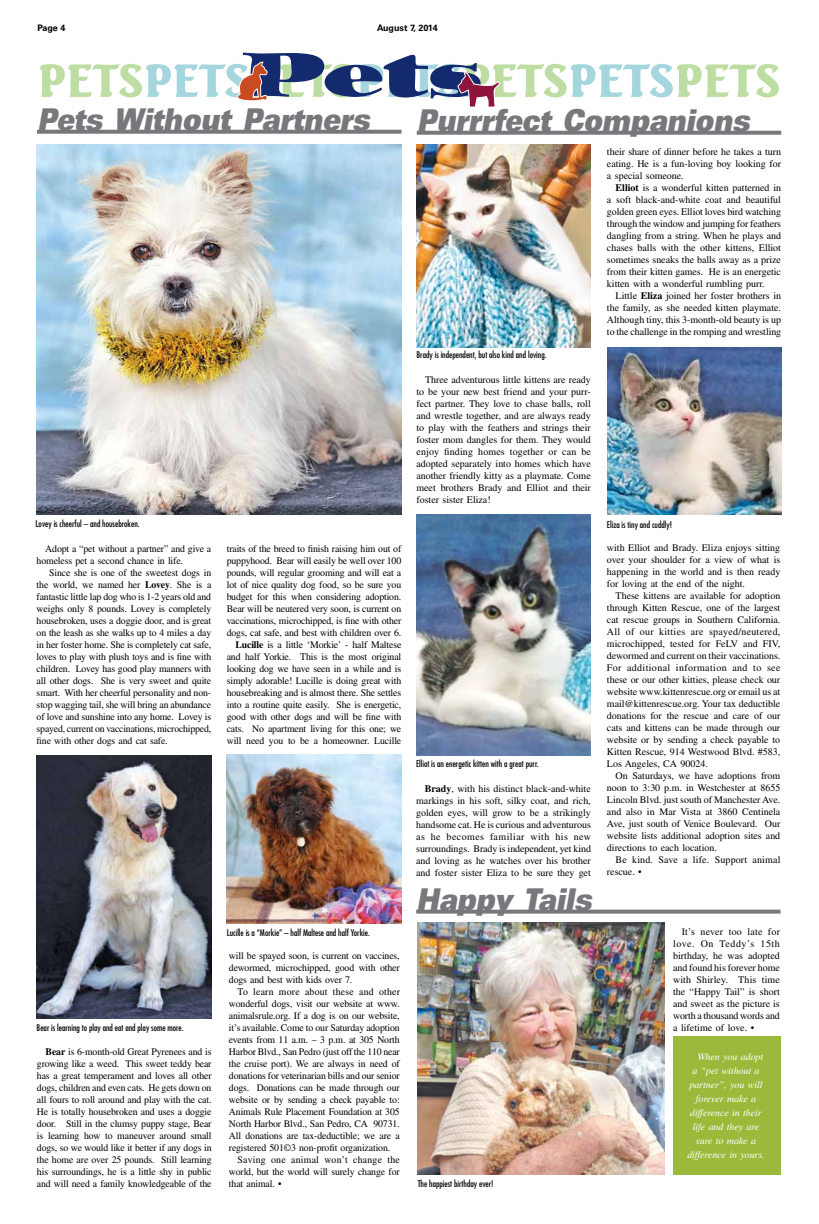
<style>
.page{position:relative;width:819px;height:1224px;background:#fff}
.page>*{position:absolute;margin:0;border:0;box-sizing:border-box;transform-origin:0 0}
.t1{font:italic 30px "Univers LT Std X Black Ex";color:#77787b;scale:.7 1}
.t2{font:10px/12px "Times LT Std";letter-spacing:-.015em;color:#000;text-align:justify}
.t3{font:italic 10px "Times LT Std";letter-spacing:-.01em;color:#fff}
.t4{font:10px/12px "Times LT Std";letter-spacing:.015em;color:#000}
.t5{font:10px "Times LT Std";letter-spacing:.02em;color:#000}
.t6{font:10px "Times LT Std";letter-spacing:.025em;color:#000}
.t7{font:condensed 9px "Futura Std";color:#000}
.t8{font:700 9px "Univers LT Std";color:#000}
.s1{font-weight:700}
</style>
<div class="page">
<svg style="left:40px;top:53px;width:739px;height:54px"></svg>
<svg style="left:37px;top:130px;width:364px;height:4px"></svg>
<svg style="left:417px;top:131px;width:364px;height:4px"></svg>
<svg style="left:416px;top:910px;width:364px;height:4px"></svg>
<img style="left:417px;top:922px;width:247px;height:253px">
<img style="left:37px;top:145px;width:364px;height:370px">
<img style="left:416px;top:515px;width:175px;height:240px">
<img style="left:417px;top:145px;width:174px;height:203px">
<img style="left:607px;top:348px;width:174px;height:167px">
<div style="left:673px;top:1037px;width:107px;height:138px;background:#9bba3c"></div>
<img style="left:37px;top:755px;width:174px;height:264px">
<img style="left:226px;top:754px;width:175px;height:169px">
<p class="t8" style="left:37px;top:23px;width:29px">Page 4</p>
<p class="t8" style="left:377px;top:22px;width:59px">AJuly 10, 2014</p>
<p class="t8" style="left:60px;top:22px;width:7px">1</p>
<p class="t8" style="left:383px;top:23px;width:56px">ugust 7, 2014</p>
<h1 class="t1" style="left:37px;top:101px;width:486px">Pets Without Partners</h1>
<h1 class="t1" style="left:417px;top:102px;width:487px">Purrrfect Companions</h1>
<p class="t7" style="left:36px;top:518px;width:106px">Lovey is cheerful – and housebroken.</p>
<p class="t2" style="left:37px;top:542px;width:176px;text-indent:9px">Adopt a “pet without a partner” and give a homeless pet a second chance in life.</p>
<p class="t2" style="left:37px;top:566px;width:176px;text-indent:13px">Since she is one of the sweetest dogs in the world, we named her <span class="s1">Lovey</span>. She is a fantastic little lap dog who is 1-2 years old and weighs only 8 pounds. Lovey is completely housebroken, uses a doggie door, and is great on the leash as she walks up to 4 miles a day in her foster home. She is completely cat safe, loves to play with plush toys and is fine with children. Lovey has good play manners with all other dogs. She is very sweet and quite smart. With her cheerful personality and non&shy;stop wagging tail, she will bring an abundance of love and sunshine into any home. Lovey is spayed, current on vaccinations, microchipped, fine with other dogs and cat safe.</p>
<p class="t7" style="left:37px;top:1022px;width:149px">Bear is learning to play and eat and play some more.</p>
<p class="t2" style="left:37px;top:1046px;width:176px;text-indent:9px"><span class="s1">Bear</span> is 6-month-old Great Pyrenees and is growing like a weed. This sweet teddy bear has a great temperament and loves all other dogs, children and even cats. He gets down on all fours to roll around and play with the cat.<br>He is totally housebroken and uses a doggie door. Still in the clumsy puppy stage, Bear is learning how to maneuver around small dogs, so we would like it better if any dogs in the home are over 25 pounds. Still learning his surroundings, he is a little shy in public and will need a family knowledgeable of the</p>
<p class="t2" style="left:227px;top:542px;width:176px;text-align:right">traits of the breed to finish raising him out of puppyhood. Bear will easily be well over 100 pounds, will regular grooming and will eat a lot of nice quality dog food, so be sure you budget for this when considering adoption.<br>Bear will be neutered very soon, is current on vaccinations, microchipped, is fine with other dogs, cat safe, and best with children over 6.<br><span class="s1">Lucille</span> is a little ‘Morkie’ - half Maltese and half Yorkie. This is the most original looking dog we have seen in a while and is simply adorable! Lucille is doing great with housebreaking and is almost there. She settles into a routine quite easily. She is energetic, good with other dogs and will be fine with cats. No apartment living for this one; we will need you to be a homeowner. Lucille</p>
<p class="t7" style="left:227px;top:927px;width:145px">Lucille is a “Morkie” – half Maltese and half Yorkie.</p>
<p class="t2" style="left:229px;top:950px;width:172px">will be spayed soon, is current on vaccines, dewormed, microchipped, good with other dogs and best with kids over 7.</p>
<p class="t5" style="left:238px;top:986px;width:164px">To learn more about these and other</p>
<p class="t2" style="left:229px;top:998px;width:172px">wonderful dogs, visit our website at www.</p>
<p class="t2" style="left:229px;top:1010px;width:172px">animalsrule.org. If a dog is on our website,</p>
<p class="t2" style="left:229px;top:1022px;width:172px">it’s available. Come to our Saturday adoption</p>
<p class="t2" style="left:229px;top:1034px;width:172px">events from 11 a.m. – 3 p.m. at 305 North</p>
<p class="t2" style="left:229px;top:1046px;width:172px">Harbor Blvd., San Pedro (just off the 110 near</p>
<p class="t2" style="left:229px;top:1058px;width:172px">the cruise port). We are always in need of</p>
<p class="t2" style="left:229px;top:1070px;width:172px">donations for veterinarian bills and our senior</p>
<p class="t2" style="left:229px;top:1082px;width:172px">dogs. Donations can be made through our</p>
<p class="t2" style="left:229px;top:1094px;width:172px">website or by sending a check payable to:</p>
<p class="t2" style="left:229px;top:1106px;width:172px">Animals Rule Placement Foundation at 305</p>
<p class="t2" style="left:229px;top:1118px;width:172px">North Harbor Blvd., San Pedro, CA 90731.</p>
<p class="t2" style="left:229px;top:1130px;width:172px">All donations are tax-deductible; we are a</p>
<p class="t2" style="left:229px;top:1142px;width:163px">registered 501©3 non-profit organization.</p>
<p class="t6" style="left:238px;top:1154px;width:164px">Saving one animal won’t change the</p>
<p class="t2" style="left:229px;top:1166px;width:172px">world, but the world will surely change for</p>
<p class="t2" style="left:229px;top:1178px;width:54px">that animal. •</p>
<p class="t7" style="left:416px;top:349px;width:132px">Brady is independent, but also kind and loving.</p>
<p class="t2" style="left:416px;top:374px;width:176px;text-indent:9px">Three adventurous little kittens are ready to be your new best friend and your purr&shy;fect partner. They love to chase balls, roll and wrestle together, and are always ready to play with the feathers and strings their foster mom dangles for them. They would enjoy finding homes together or can be adopted separately into homes which have another friendly kitty as a playmate. Come meet brothers Brady and Elliot and their foster sister Eliza!</p>
<p class="t7" style="left:416px;top:759px;width:124px">Elliot is an energetic kitten with a great purr.</p>
<p class="t2" style="left:416px;top:782px;width:176px;text-indent:9px"><span class="s1">Brady</span>, with his distinct black-and-white markings in his soft, silky coat, and rich, golden eyes, will grow to be a strikingly handsome cat. He is curious and adventurous as he becomes familiar with his new surroundings. Brady is independent, yet kind and loving as he watches over his brother and foster sister Eliza to be sure they get</p>
<h1 class="t1" style="left:416px;top:881px;width:262px">Happy Tails</h1>
<p class="t7" style="left:418px;top:1178px;width:77px">The happiest birthday ever!</p>
<p class="t2" style="left:607px;top:146px;width:176px">their share of dinner before he takes a turn eating. He is a fun-loving boy looking for a special someone.</p>
<p class="t2" style="left:607px;top:182px;width:176px;text-indent:9px"><span class="s1">Elliot</span> is a wonderful kitten patterned in a soft black-and-white coat and beautiful golden green eyes. Elliot loves bird watching through the window and jumping for feathers dangling from a string. When he plays and chases balls with the other kittens, Elliot sometimes sneaks the balls away as a prize from their kitten games. He is an energetic kitten with a wonderful rumbling purr.</p>
<p class="t2" style="left:607px;top:290px;width:176px;text-indent:9px">Little <span class="s1">Eliza</span> joined her foster brothers in the family, as she needed kitten playmate.<br>Although tiny, this 3-month-old beauty is up to the challenge in the romping and wrestling</p>
<p class="t7" style="left:607px;top:519px;width:67px">Eliza is tiny and cuddly!</p>
<p class="t2" style="left:607px;top:541px;width:175px">with Elliot and Brady. Eliza enjoys sitting over your shoulder for a view of what is happening in the world and is then ready for loving at the end of the night.</p>
<p class="t2" style="left:607px;top:589px;width:175px;text-indent:9px">These kittens are available for adoption through Kitten Rescue, one of the largest cat rescue groups in Southern California.<br>All of our kitties are spayed/neutered, microchipped, tested for FeLV and FIV, dewormed and current on their vaccinations.<br>For additional information and to see these or our other kitties, please check our website www.kittenrescue.org or email us at mail@kittenrescue.org. Your tax deductible donations for the rescue and care of our cats and kittens can be made through our website or by sending a check payable to Kitten Rescue, 914 Westwood Blvd. #583, Los Angeles, CA 90024.</p>
<p class="t2" style="left:607px;top:769px;width:175px;text-indent:9px">On Saturdays, we have adoptions from noon to 3:30 p.m. in Westchester at 8655<br>Lincoln Blvd. just south of Manchester Ave. and also in Mar Vista at 3860 Centinela Ave, just south of Venice Boulevard. Our website lists additional adoption sites and directions to each location.</p>
<p class="t4" style="left:607px;top:853px;width:175px;text-indent:9px">Be kind. Save a life. Support animal rescue. •</p>
<p class="t2" style="left:673px;top:926px;width:108px;text-indent:9px">It’s never too late for love. On Teddy’s 15th birthday, he was adopted and found his forever home with Shirley. This time the “Happy Tail” is short and sweet as the picture is worth a thousand words and a lifetime of love. •</p>
<p class="t3" style="left:697px;top:1051px;width:67px">When you adopt</p>
<p class="t3" style="left:692px;top:1065px;width:69px">a “pet without a</p>
<p class="t3" style="left:689px;top:1079px;width:75px">partner”, you will</p>
<p class="t3" style="left:696px;top:1093px;width:62px">forever make a</p>
<p class="t3" style="left:690px;top:1107px;width:73px">difference in their</p>
<p class="t3" style="left:693px;top:1121px;width:68px">life and they are</p>
<p class="t3" style="left:696px;top:1135px;width:62px">sure to make a</p>
<p class="t3" style="left:687px;top:1149px;width:79px">difference in yours.</p>
</div>
